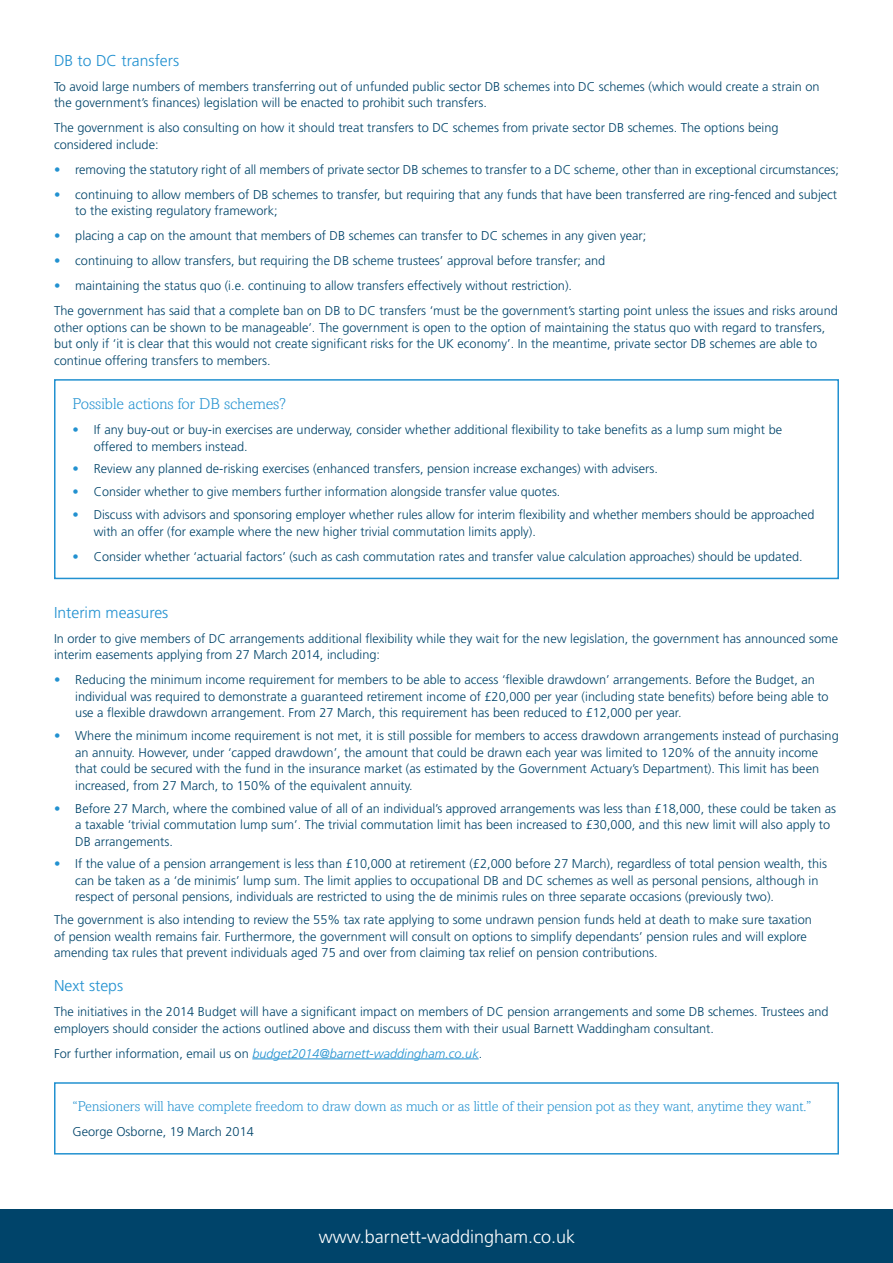
<style>
.page{position:relative;width:893px;height:1263px;background:#fff}
.page>*{position:absolute;margin:0;border:0;box-sizing:border-box;transform-origin:0 0}
.t1{font:300 18px "Frutiger LT Std";color:#fff}
.t2{font:300 15.75px "Frutiger LT Std";color:#2291d0}
.t3{font:300 15.75px "Amasis MT Std";color:#2291d0}
.t4{font:300 14.25px "Amasis MT Std";color:#2291d0}
.t5{font:300 12.75px/16.5px "Frutiger LT Std";color:#00446a}
.t6{font:italic 300 12.75px "Frutiger LT Std";color:#2291d0}
.s1{color:#2291d0}
.s2{font-style:normal;color:#00446a}
</style>
<div class="page">
<div style="left:0;top:1209px;width:893px;height:54px;background:#00446a"></div>
<div style="left:54px;top:379px;width:785px;height:200px;border:2px solid #2291d0"></div>
<hr style="left:252px;top:1058px;width:227px;height:1px;background:#2291d0">
<div style="left:54px;top:1082px;width:785px;height:72px;border:2px solid #2291d0"></div>
<p class="t2" style="left:54px;top:51px;width:127px">DB to DC transfers</p>
<p class="t5" style="left:54px;top:78px;width:767px">To avoid large numbers of members transferring out of unfunded public sector DB schemes into DC schemes (which would create a strain on the government’s finances) legislation will be enacted to prohibit such transfers.</p>
<p class="t5" style="left:54px;top:120px;width:726px">The government is also consulting on how it should treat transfers to DC schemes from private sector DB schemes. The options being considered include:</p>
<p class="t5" style="left:54px;top:161px;width:786px"><span class="s1">•</span> removing the statutory right of all members of private sector DB schemes to transfer to a DC scheme, other than in exceptional circumstances;</p>
<p class="t5" style="left:75px;top:186px;width:763px;text-indent:-21px"><span class="s1">•</span> continuing to allow members of DB schemes to transfer, but requiring that any funds that have been transferred are ring-fenced and subject to the existing regulatory framework;</p>
<p class="t5" style="left:54px;top:228px;width:594px"><span class="s1">•</span> placing a cap on the amount that members of DB schemes can transfer to DC schemes in any given year;</p>
<p class="t5" style="left:54px;top:253px;width:553px"><span class="s1">•</span> continuing to allow transfers, but requiring the DB scheme trustees’ approval before transfer; and</p>
<p class="t5" style="left:54px;top:274px;width:785px;line-height:25px"><span class="s1">•</span> maintaining the status quo (i.e. continuing to allow transfers effectively without restriction).<br>The government has said that a complete ban on DB to DC transfers ‘must be the government’s starting point unless the issues and risks around</p>
<p class="t5" style="left:54px;top:319px;width:773px">other options can be shown to be manageable’. The government is open to the option of maintaining the status quo with regard to transfers, but only if ‘it is clear that this would not create significant risks for the UK economy’. In the meantime, private sector DB schemes are able to continue offering transfers to members.</p>
<p class="t3" style="left:73px;top:395px;width:215px">Possible actions for DB schemes?</p>
<p class="t5" style="left:94px;top:422px;width:690px;text-indent:-21px"><span class="s1">•</span> If any buy-out or buy-in exercises are underway, consider whether additional flexibility to take benefits as a lump sum might be offered to members instead.</p>
<p class="t5" style="left:73px;top:461px;width:587px"><span class="s1">•</span> Review any planned de-risking exercises (enhanced transfers, pension increase exchanges) with advisers.</p>
<p class="t5" style="left:73px;top:484px;width:489px"><span class="s1">•</span> Consider whether to give members further information alongside transfer value quotes.</p>
<p class="t5" style="left:94px;top:507px;width:722px;text-indent:-21px"><span class="s1">•</span> Discuss with advisors and sponsoring employer whether rules allow for interim flexibility and whether members should be approached with an offer (for example where the new higher trivial commutation limits apply).</p>
<p class="t5" style="left:73px;top:548px;width:732px"><span class="s1">•</span> Consider whether ‘actuarial factors’ (such as cash commutation rates and transfer value calculation approaches) should be updated.</p>
<p class="t2" style="left:54px;top:603px;width:116px">Interim measures</p>
<p class="t5" style="left:54px;top:630px;width:786px">In order to give members of DC arrangements additional flexibility while they wait for the new legislation, the government has announced some interim easements applying from 27 March 2014, including:</p>
<p class="t5" style="left:75px;top:672px;width:755px;text-indent:-21px"><span class="s1">•</span> Reducing the minimum income requirement for members to be able to access ‘flexible drawdown’ arrangements. Before the Budget, an individual was required to demonstrate a guaranteed retirement income of £20,000 per year (including state benefits) before being able to use a flexible drawdown arrangement. From 27 March, this requirement has been reduced to £12,000 per year.</p>
<p class="t5" style="left:75px;top:728px;width:765px;text-indent:-21px"><span class="s1">•</span> Where the minimum income requirement is not met, it is still possible for members to access drawdown arrangements instead of purchasing an annuity. However, under ‘capped drawdown’, the amount that could be drawn each year was limited to 120% of the annuity income that could be secured with the fund in the insurance market (as estimated by the Government Actuary’s Department). This limit has been increased, from 27 March, to 150% of the equivalent annuity.</p>
<p class="t5" style="left:75px;top:800px;width:762px;text-indent:-21px"><span class="s1">•</span> Before 27 March, where the combined value of all of an individual’s approved arrangements was less than £18,000, these could be taken as a taxable ‘trivial commutation lump sum’. The trivial commutation limit has been increased to £30,000, and this new limit will also apply to<br>DB arrangements.</p>
<p class="t5" style="left:75px;top:856px;width:753px;text-indent:-21px"><span class="s1">•</span> If the value of a pension arrangement is less than £10,000 at retirement (£2,000 before 27 March), regardless of total pension wealth, this can be taken as a ‘de minimis’ lump sum. The limit applies to occupational DB and DC schemes as well as personal pensions, although in respect of personal pensions, individuals are restricted to using the de minimis rules on three separate occasions (previously two).</p>
<p class="t5" style="left:54px;top:912px;width:759px">The government is also intending to review the 55% tax rate applying to some undrawn pension funds held at death to make sure taxation of pension wealth remains fair. Furthermore, the government will consult on options to simplify dependants’ pension rules and will explore amending tax rules that prevent individuals aged 75 and over from claiming tax relief on pension contributions.</p>
<p class="t2" style="left:54px;top:977px;width:71px">Next steps</p>
<p class="t5" style="left:54px;top:1004px;width:776px">The initiatives in the 2014 Budget will have a significant impact on members of DC pension arrangements and some DB schemes. Trustees and employers should consider the actions outlined above and discuss them with their usual Barnett Waddingham consultant.</p>
<p class="t6" style="left:54px;top:1046px;width:430px"><span class="s2">For further information, email us on</span> budget2014@barnett-waddingham.co.uk<span class="s2">.</span></p>
<p class="t4" style="left:73px;top:1098px;width:740px">“Pensioners will have complete freedom to draw down as much or as little of their pension pot as they want, anytime they want.”</p>
<p class="t5" style="left:73px;top:1123px;width:183px">George Osborne, 19 March 2014</p>
<h1 class="t1" style="left:319px;top:1226px;width:258px">www.barnett-waddingham.co.uk</h1>
</div>
